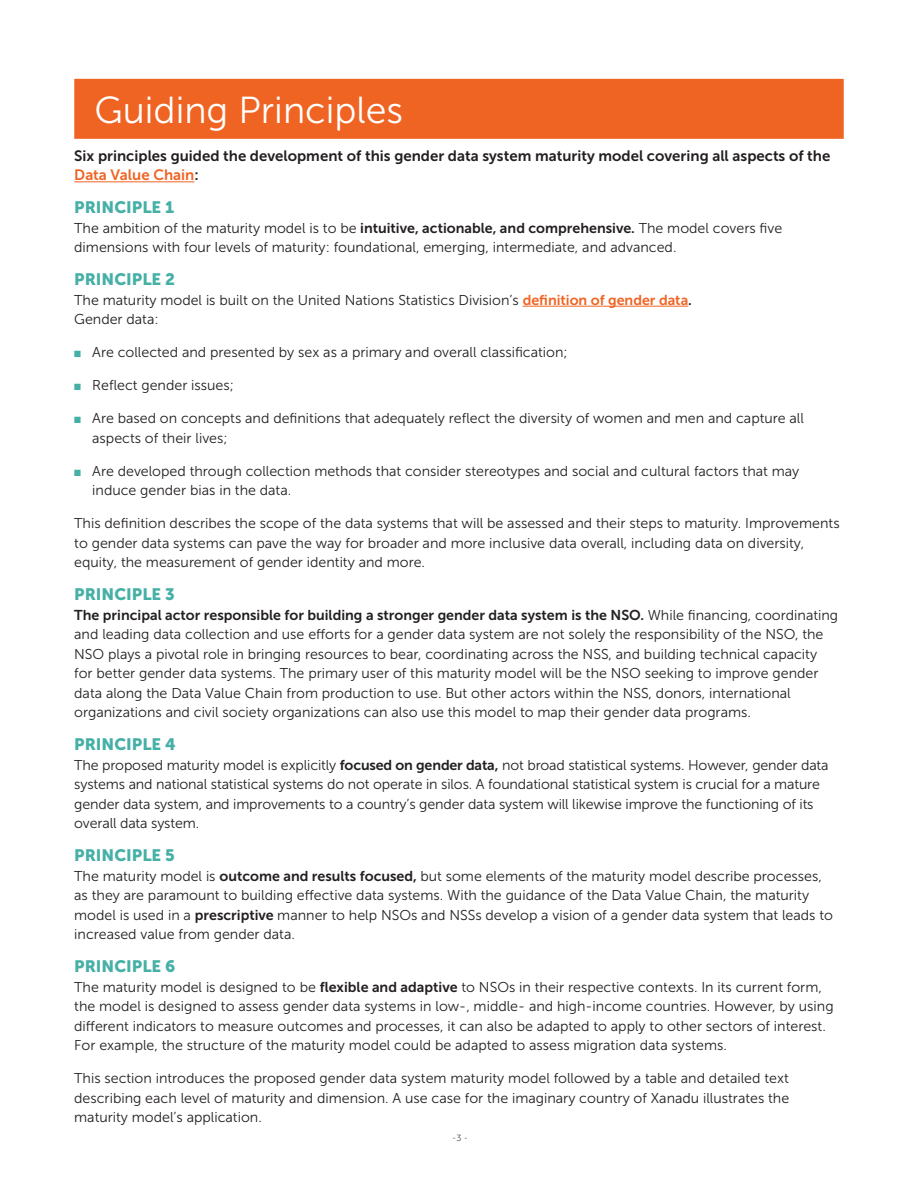
<style>
.page{position:relative;width:918px;height:1188px;background:#fff}
.page>*{position:absolute;margin:0;border:0;box-sizing:border-box;transform-origin:0 0}
.t1{font:37.5px "Museo Sans 300";color:#fff}
.t2{font:16.5px "Museo Sans 900";color:#47b0a6}
.t3{font:15px/19.5px "Museo Sans 700";color:#231f20}
.t4{font:14.25px/19.5px "Museo Sans 300";color:#231f20}
.t5{font:14.25px "Museo Sans 700";color:#231f20}
.t6{font:8.25px "Museo Sans 300";color:#4b4c4d}
.s1{color:#f06423}
.s2{font-family:"Museo Sans 700"}
.s3{font-family:"Museo Sans 700";color:#f06423}
.s4{color:#47b0a6}
.s5{font-family:"Museo Sans 300"}
.s6{font-size:9px}
</style>
<div class="page">
<div style="left:74px;top:79px;width:770px;height:60px;background:#f06423"></div>
<hr style="left:523px;top:306px;width:165px;height:1px;background:#f06423">
<hr style="left:74px;top:181px;width:120px;height:1px;background:#f06423">
<h1 class="t1" style="left:94px;top:90px;width:310px">Guiding Principles</h1>
<p class="t3" style="left:74px;top:146px;width:758px">Six principles guided the development of this gender data system maturity model covering all aspects of the<br><span class="s1">Data Value Chain</span>:</p>
<p class="t2" style="left:74px;top:198px;width:102px">PRINCIPLE 1</p>
<p class="t4" style="left:74px;top:218px;width:709px">The ambition of the maturity model is to be <span class="s2">intuitive, actionable, and comprehensive.</span> The model covers five dimensions with four levels of maturity: foundational, emerging, intermediate, and advanced.</p>
<p class="t2" style="left:74px;top:270px;width:102px">PRINCIPLE 2</p>
<p class="t4" style="left:74px;top:290px;width:619px">The maturity model is built on the United Nations Statistics Division’s <span class="s3">definition of gender data</span><span class="s2">.<br></span>Gender data:</p>
<p class="t4" style="left:74px;top:343px;width:495px"><span class="s4">■</span> Are collected and presented by sex as a primary and overall classification;</p>
<p class="t4" style="left:74px;top:376px;width:161px"><span class="s4">■</span> Reflect gender issues;</p>
<p class="t4" style="left:92px;top:409px;width:713px;text-indent:-18px"><span class="s4">■</span> Are based on concepts and definitions that adequately reflect the diversity of women and men and capture all aspects of their lives;</p>
<p class="t4" style="left:92px;top:461px;width:709px;text-indent:-18px"><span class="s4">■</span> Are developed through collection methods that consider stereotypes and social and cultural factors that may induce gender bias in the data.</p>
<p class="t4" style="left:74px;top:514px;width:767px">This definition describes the scope of the data systems that will be assessed and their steps to maturity. Improvements to gender data systems can pave the way for broader and more inclusive data overall, including data on diversity, equity, the measurement of gender identity and more.</p>
<p class="t2" style="left:74px;top:585px;width:102px">PRINCIPLE 3</p>
<p class="t5" style="left:74px;top:607px;width:765px">The principal actor responsible for building a stronger gender data system is the NSO. <span class="s5">While financing, coordinating</span></p>
<p class="t4" style="left:74px;top:625px;width:751px">and leading data collection and use efforts for a gender data system are not solely the responsibility of the NSO, the NSO plays a pivotal role in bringing resources to bear, coordinating across the NSS, and building technical capacity for better gender data systems. The primary user of this maturity model will be the NSO seeking to improve gender data along the Data Value Chain from production to use. But other actors within the NSS, donors, international organizations and civil society organizations can also use this model to map their gender data programs.</p>
<p class="t2" style="left:74px;top:735px;width:103px">PRINCIPLE 4</p>
<p class="t4" style="left:74px;top:755px;width:756px">The proposed maturity model is explicitly <span class="s2">focused on gender data,</span> not broad statistical systems. However, gender data systems and national statistical systems do not operate in silos. A foundational statistical system is crucial for a mature gender data system, and improvements to a country’s gender data system will likewise improve the functioning of its overall data system.</p>
<p class="t2" style="left:74px;top:846px;width:102px">PRINCIPLE 5</p>
<p class="t4" style="left:74px;top:866px;width:760px">The maturity model is <span class="s2">outcome and results focused,</span> but some elements of the maturity model describe processes, as they are paramount to building effective data systems. With the guidance of the Data Value Chain, the maturity model is used in a <span class="s2">prescriptive</span> manner to help NSOs and NSSs develop a vision of a gender data system that leads to increased value from gender data.</p>
<p class="t2" style="left:74px;top:957px;width:103px">PRINCIPLE 6</p>
<p class="t4" style="left:74px;top:977px;width:761px">The maturity model is designed to be <span class="s2">flexible and adaptive</span> to NSOs in their respective contexts. In its current form, the model is designed to assess gender data systems in low-, middle- and high-income countries. However, by using different indicators to measure outcomes and processes, it can also be adapted to apply to other sectors of interest.<br>For example, the structure of the maturity model could be adapted to assess migration data systems.</p>
<p class="t4" style="left:74px;top:1069px;width:717px;text-align:justify">This section introduces the proposed gender data system maturity model followed by a table and detailed text describing each level of maturity and dimension. A use case for the imaginary country of Xanadu illustrates the maturity model’s application.</p>
<p class="t6" style="left:452px;top:1133px;width:17px">-<span class="s6">3</span> -</p>
</div>
